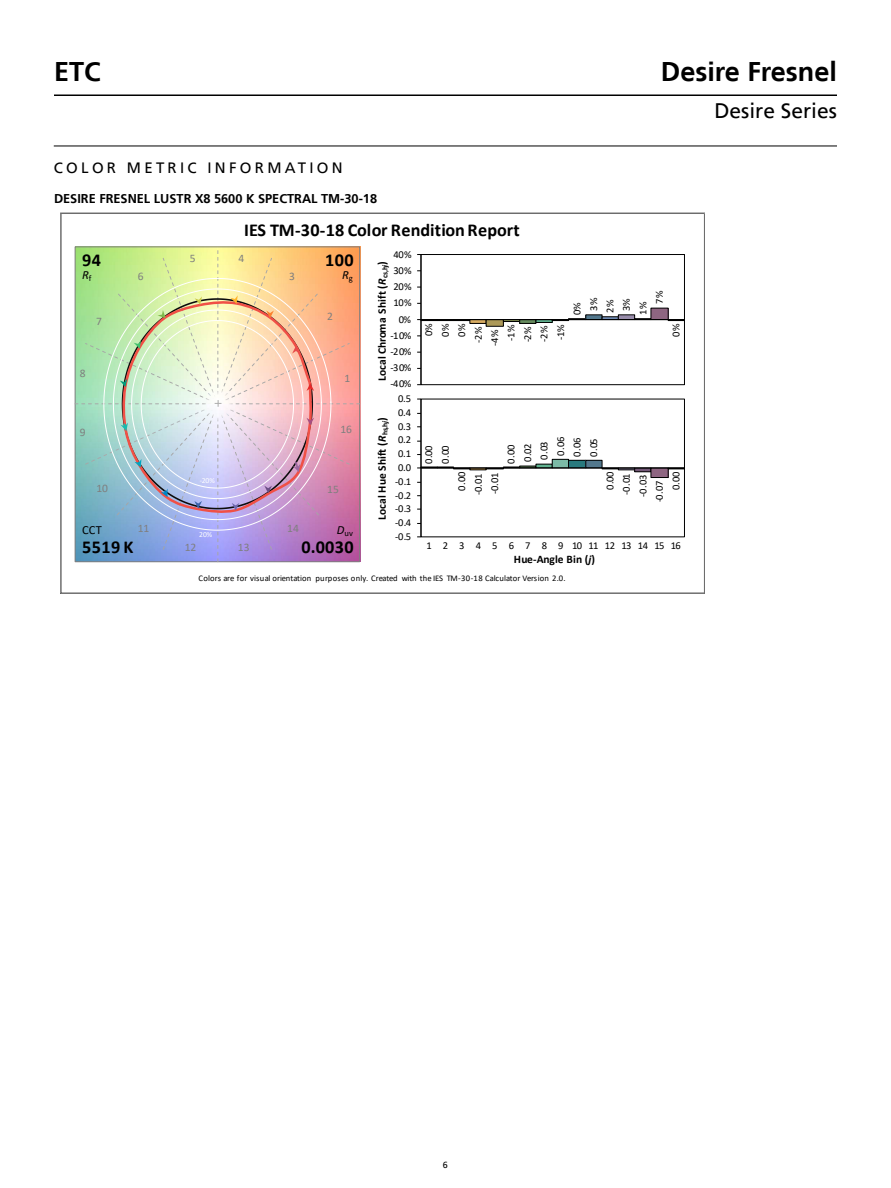
<style>
.page{position:relative;width:891px;height:1188px;background:#fff}
.page>*{position:absolute;margin:0;border:0;box-sizing:border-box;transform-origin:0 0}
.t1{font:700 27px "Frutiger LT";color:#000}
.t2{font:21px "Frutiger LT";color:#000}
.t3{font:700 18.15px "Calibri";letter-spacing:-.005em;color:#000}
.t4{font:700 18.15px "Calibri";letter-spacing:.015em;color:#000}
.t5{font:15px "Frutiger LT";letter-spacing:.22em;color:#000}
.t6{font:700 12.75px "Frutiger LT";color:#000}
.t7{font:italic 12.45px "Calibri";color:#000}
.t8{font:12.45px "Calibri";color:#000}
.t9{font:700 11.55px "Calibri";color:#000}
.t10{font:11.55px "Calibri";letter-spacing:-.005em;color:#7f7f7f}
.t11{font:10.5px/16.5px "Calibri";letter-spacing:-.05em;color:#000}
.t12{font:9px "Frutiger LT";color:#000}
.t13{font:8.55px "Calibri";color:#000}
.t14{font:7.65px "Calibri";color:#fff}
.s1{font-style:italic}
</style>
<div class="page">
<hr style="left:54px;top:94px;width:783px;height:2px;background:#000">
<hr style="left:54px;top:146px;width:783px;height:1px;background:#000">
<svg style="left:60px;top:213px;width:645px;height:381px"></svg>
<img style="left:76px;top:246px;width:284px;height:314px">
<div style="left:75px;top:247px;width:285px;height:315px;border:1px solid #7f7f7f"></div>
<svg style="left:103px;top:514px;width:229px;height:17px;background:#a59fda"></svg>
<svg style="left:113px;top:514px;width:209px;height:6px"></svg>
<img style="left:85px;top:250px;width:275px;height:264px">
<h1 class="t1" style="left:54px;top:56px;width:48px">ETC</h1>
<h1 class="t1" style="left:661px;top:56px;width:178px">Desire Fresnel</h1>
<h2 class="t2" style="left:714px;top:98px;width:124px">Desire Series</h2>
<h3 class="t5" style="left:54px;top:159px;width:290px">COLOR METRIC INFORMATION</h3>
<p class="t6" style="left:54px;top:191px;width:325px">DESIRE FRESNEL LUSTR X8 5600 K SPECTRAL TM-30-18</p>
<h3 class="t3" style="left:244px;top:218px;width:277px">IES TM-30-18 Color Rendition Report</h3>
<h3 class="t4" style="left:82px;top:247px;width:20px">94</h3>
<p class="t10" style="left:190px;top:250px;width:7px">5</p>
<p class="t10" style="left:238px;top:250px;width:7px">4</p>
<h3 class="t4" style="left:325px;top:247px;width:30px">100</h3>
<p class="t7" style="left:82px;top:266px;width:11px">R<sub>f</sub></p>
<p class="t7" style="left:342px;top:266px;width:12px">R<sub>g</sub></p>
<p class="t10" style="left:138px;top:268px;width:7px">6</p>
<p class="t10" style="left:289px;top:268px;width:7px">3</p>
<p class="t10" style="left:96px;top:314px;width:7px">7</p>
<p class="t10" style="left:80px;top:365px;width:7px">8</p>
<p class="t10" style="left:327px;top:308px;width:7px">2</p>
<p class="t10" style="left:344px;top:370px;width:7px">1</p>
<p class="t11" style="left:394px;top:246px;width:20px">40%</p>
<p class="t9" style="left:374px;top:381px;width:121px;rotate:-90deg">Local Chroma Shift (<span class="s1">R</span><sub>cs,h</sub><sub>j</sub>)</p>
<p class="t11" style="left:394px;top:262px;width:20px">30%</p>
<p class="t11" style="left:394px;top:278px;width:20px">20%</p>
<p class="t11" style="left:394px;top:294px;width:20px">10%</p>
<p class="t11" style="left:399px;top:311px;width:14px">0%</p>
<p class="t11" style="left:390px;top:327px;width:22px">-10%</p>
<p class="t11" style="left:390px;top:343px;width:22px">-20%</p>
<p class="t11" style="left:390px;top:359px;width:22px">-30%</p>
<p class="t11" style="left:390px;top:375px;width:22px">-40%</p>
<p class="t11" style="left:420px;top:336px;width:15px;rotate:-90deg">0%</p>
<p class="t11" style="left:437px;top:337px;width:15px;rotate:-90deg">0%</p>
<p class="t11" style="left:453px;top:337px;width:15px;rotate:-90deg">0%</p>
<p class="t11" style="left:470px;top:343px;width:18px;rotate:-90deg">-2%</p>
<p class="t11" style="left:486px;top:346px;width:18px;rotate:-90deg">-4%</p>
<p class="t11" style="left:503px;top:341px;width:18px;rotate:-90deg">-1%</p>
<p class="t11" style="left:519px;top:342px;width:18px;rotate:-90deg">-2%</p>
<p class="t11" style="left:536px;top:342px;width:18px;rotate:-90deg">-2%</p>
<p class="t11" style="left:552px;top:340px;width:18px;rotate:-90deg">-1%</p>
<p class="t11" style="left:398px;top:390px;width:15px">0.5</p>
<p class="t11" style="left:569px;top:315px;width:15px;rotate:-90deg">0%</p>
<p class="t11" style="left:585px;top:311px;width:15px;rotate:-90deg">3%</p>
<p class="t11" style="left:601px;top:313px;width:15px;rotate:-90deg">2%</p>
<p class="t11" style="left:618px;top:311px;width:15px;rotate:-90deg">3%</p>
<p class="t11" style="left:634px;top:315px;width:15px;rotate:-90deg">1%</p>
<p class="t11" style="left:651px;top:304px;width:15px;rotate:-90deg">7%</p>
<p class="t11" style="left:667px;top:337px;width:15px;rotate:-90deg">0%</p>
<p class="t11" style="left:398px;top:404px;width:15px">0.4</p>
<p class="t9" style="left:374px;top:520px;width:104px;rotate:-90deg">Local Hue Shift (<span class="s1">R</span><sub>hs,h</sub><sub>j</sub>)</p>
<p class="t11" style="left:398px;top:418px;width:15px">0.3</p>
<p class="t10" style="left:340px;top:422px;width:13px">16</p>
<p class="t10" style="left:80px;top:424px;width:7px">9</p>
<p class="t11" style="left:398px;top:431px;width:15px">0.2</p>
<p class="t11" style="left:503px;top:464px;width:20px;rotate:-90deg">0.00</p>
<p class="t11" style="left:519px;top:462px;width:20px;rotate:-90deg">0.02</p>
<p class="t11" style="left:536px;top:460px;width:20px;rotate:-90deg">0.03</p>
<p class="t11" style="left:552px;top:456px;width:20px;rotate:-90deg">0.06</p>
<p class="t11" style="left:569px;top:457px;width:20px;rotate:-90deg">0.06</p>
<p class="t11" style="left:585px;top:457px;width:20px;rotate:-90deg">0.05</p>
<p class="t11" style="left:420px;top:464px;width:20px;rotate:-90deg">0.00<br>0.00</p>
<p class="t11" style="left:398px;top:445px;width:15px">0.1</p>
<p class="t11" style="left:398px;top:459px;width:15px">0.0</p>
<p class="t11" style="left:601px;top:490px;width:20px;rotate:-90deg">0.00</p>
<p class="t11" style="left:618px;top:495px;width:23px;rotate:-90deg">-0.01</p>
<p class="t11" style="left:634px;top:497px;width:23px;rotate:-90deg">-0.03</p>
<p class="t11" style="left:651px;top:502px;width:23px;rotate:-90deg">-0.07</p>
<p class="t11" style="left:667px;top:490px;width:20px;rotate:-90deg">0.00</p>
<p class="t11" style="left:453px;top:495px;width:25px;text-align:center;rotate:-90deg">0.00 -0.01 -0.01</p>
<p class="t14" style="left:200px;top:475px;width:17px">-20%</p>
<p class="t11" style="left:395px;top:473px;width:17px">-0.1</p>
<p class="t10" style="left:96px;top:480px;width:13px">10</p>
<p class="t10" style="left:327px;top:481px;width:13px">15</p>
<p class="t10" style="left:138px;top:520px;width:13px">11</p>
<p class="t10" style="left:185px;top:539px;width:13px">12</p>
<p class="t10" style="left:238px;top:539px;width:13px">13</p>
<p class="t11" style="left:395px;top:487px;width:17px">-0.2</p>
<p class="t11" style="left:395px;top:500px;width:17px">-0.3</p>
<p class="t11" style="left:395px;top:514px;width:17px">-0.4</p>
<p class="t10" style="left:287px;top:520px;width:13px">14</p>
<p class="t13" style="left:337px;top:527px;width:18px"><sup>D</sup>uv</p>
<p class="t8" style="left:82px;top:522px;width:21px">CCT</p>
<p class="t14" style="left:199px;top:530px;width:15px">20%</p>
<p class="t11" style="left:395px;top:528px;width:17px">-0.5</p>
<h3 class="t4" style="left:301px;top:534px;width:54px">0.0030</h3>
<h3 class="t4" style="left:82px;top:534px;width:53px">5519 K</h3>
<p class="t11" style="left:426px;top:537px;width:256px">1 2 3 4 5 6 7 8 9 10111213141516</p>
<p class="t9" style="left:514px;top:551px;width:83px">Hue-Angle Bin (<span class="s1">j</span>)</p>
<p class="t13" style="left:199px;top:572px;width:369px">Colors are for visual orientation purposes only. Created with the IES TM-30-18 Calculator Version 2.0.</p>
<p class="t12" style="left:443px;top:1159px;width:7px">6</p>
</div>
